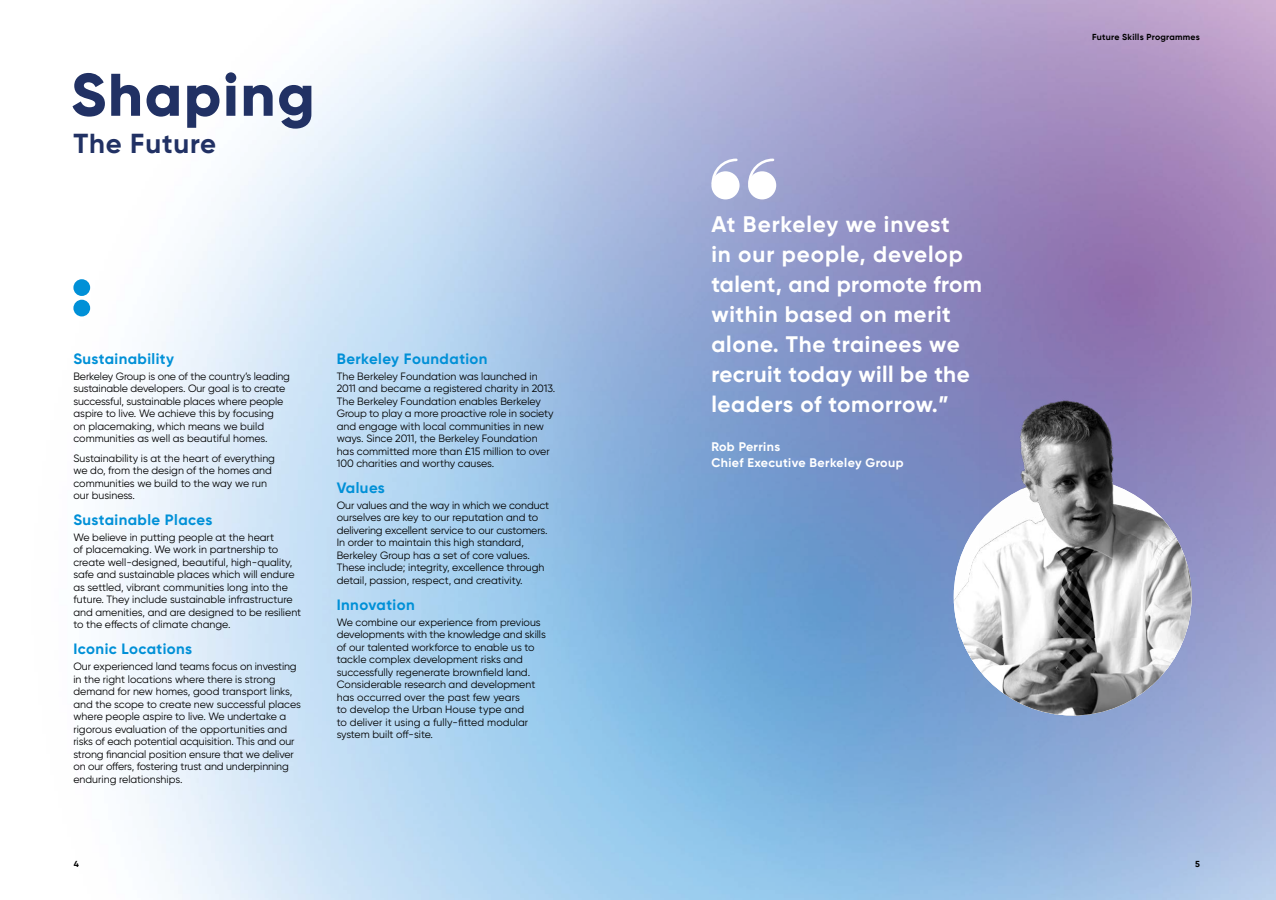
<style>
.page{position:relative;width:1276px;height:900px;background:#fff}
.page>*{position:absolute;margin:0;border:0;box-sizing:border-box;transform-origin:0 0}
.t1{font:800 60px "Gilroy";letter-spacing:.03em;color:#213164}
.t2{font:700 27.5px "Gilroy";letter-spacing:.03em;color:#213164}
.t3{font:700 22.5px/30px "Gilroy";letter-spacing:.025em;color:#fff}
.t4{font:700 15px "Gilroy";letter-spacing:.03em;color:#0090d7}
.t5{font:700 12.5px/16.1px "Gilroy";letter-spacing:.03em;color:#fff}
.t6{font:10.62px/12.5px "Gilroy";color:#000}
.t7{font:700 8.75px "Gilroy";letter-spacing:.03em;color:#000}
</style>
<div class="page">
<img style="left:74px;top:0;width:1202px;height:900px">
<div style="left:711px;top:171px;width:28px;height:28px;background:#fff;border-radius:50%"></div>
<svg style="left:710px;top:157px;width:29px;height:29px"></svg>
<div style="left:748px;top:171px;width:28px;height:28px;background:#fff;border-radius:50%"></div>
<svg style="left:747px;top:157px;width:28px;height:29px"></svg>
<img style="left:953px;top:478px;width:238px;height:238px;border-radius:119px">
<img style="left:979px;top:377px;width:158px;height:261px">
<div style="left:73px;top:279px;width:17px;height:17px;background:#0090d7;border-radius:50%"></div>
<div style="left:73px;top:300px;width:17px;height:16px;background:#0090d7;border-radius:50%"></div>
<h1 class="t1" style="left:71px;top:57px;width:245px">Shaping</h1>
<h2 class="t2" style="left:73px;top:126px;width:144px">The Future</h2>
<h3 class="t4" style="left:73px;top:349px;width:102px">Sustainability</h3>
<p class="t6" style="left:73px;top:370px;width:218px">Berkeley Group is one of the country’s leading sustainable developers. Our goal is to create successful, sustainable places where people aspire to live. We achieve this by focusing<br>on placemaking, which means we build communities as well as beautiful homes.</p>
<p class="t6" style="left:73px;top:452px;width:203px">Sustainability is at the heart of everything we do, from the design of the homes and communities we build to the way we run our business.</p>
<h3 class="t4" style="left:73px;top:510px;width:140px">Sustainable Places</h3>
<p class="t6" style="left:73px;top:531px;width:229px">We believe in putting people at the heart<br>of placemaking. We work in partnership to create well-designed, beautiful, high-quality, safe and sustainable places which will endure as settled, vibrant communities long into the future. They include sustainable infrastructure and amenities, and are designed to be resilient to the effects of climate change.</p>
<h3 class="t4" style="left:73px;top:639px;width:120px">Iconic Locations</h3>
<p class="t6" style="left:73px;top:660px;width:229px">Our experienced land teams focus on investing in the right locations where there is strong demand for new homes, good transport links, and the scope to create new successful places where people aspire to live. We undertake a rigorous evaluation of the opportunities and risks of each potential acquisition. This and our strong financial position ensure that we deliver on our offers, fostering trust and underpinning enduring relationships.</p>
<h3 class="t4" style="left:337px;top:349px;width:152px">Berkeley Foundation</h3>
<p class="t6" style="left:337px;top:370px;width:220px">The Berkeley Foundation was launched in 2011 and became a registered charity in 2013.<br>The Berkeley Foundation enables Berkeley Group to play a more proactive role in society and engage with local communities in new ways. Since 2011, the Berkeley Foundation has committed more than £15 million to over 100 charities and worthy causes.</p>
<h3 class="t4" style="left:337px;top:478px;width:50px">Values</h3>
<p class="t6" style="left:337px;top:499px;width:214px">Our values and the way in which we conduct ourselves are key to our reputation and to delivering excellent service to our customers.<br>In order to maintain this high standard, Berkeley Group has a set of core values.<br>These include; integrity, excellence through detail, passion, respect, and creativity.</p>
<h3 class="t4" style="left:337px;top:595px;width:80px">Innovation</h3>
<p class="t6" style="left:337px;top:615px;width:211px">We combine our experience from previous developments with the knowledge and skills of our talented workforce to enable us to tackle complex development risks and successfully regenerate brownfield land.<br>Considerable research and development has occurred over the past few years<br>to develop the Urban House type and<br>to deliver it using a fully-fitted modular system built off-site.</p>
<h3 class="t3" style="left:711px;top:209px;width:272px">At Berkeley we invest<br>in our people, develop talent, and promote from within based on merit alone. The trainees we recruit today will be the leaders of tomorrow.”</h3>
<p class="t5" style="left:711px;top:438px;width:194px">Rob Perrins<br>Chief Executive Berkeley Group</p>
<p class="t7" style="left:1092px;top:32px;width:109px">Future Skills Programmes</p>
<p class="t7" style="left:74px;top:858px;width:7px">4</p>
<p class="t7" style="left:1195px;top:858px;width:6px">5</p>
</div>
